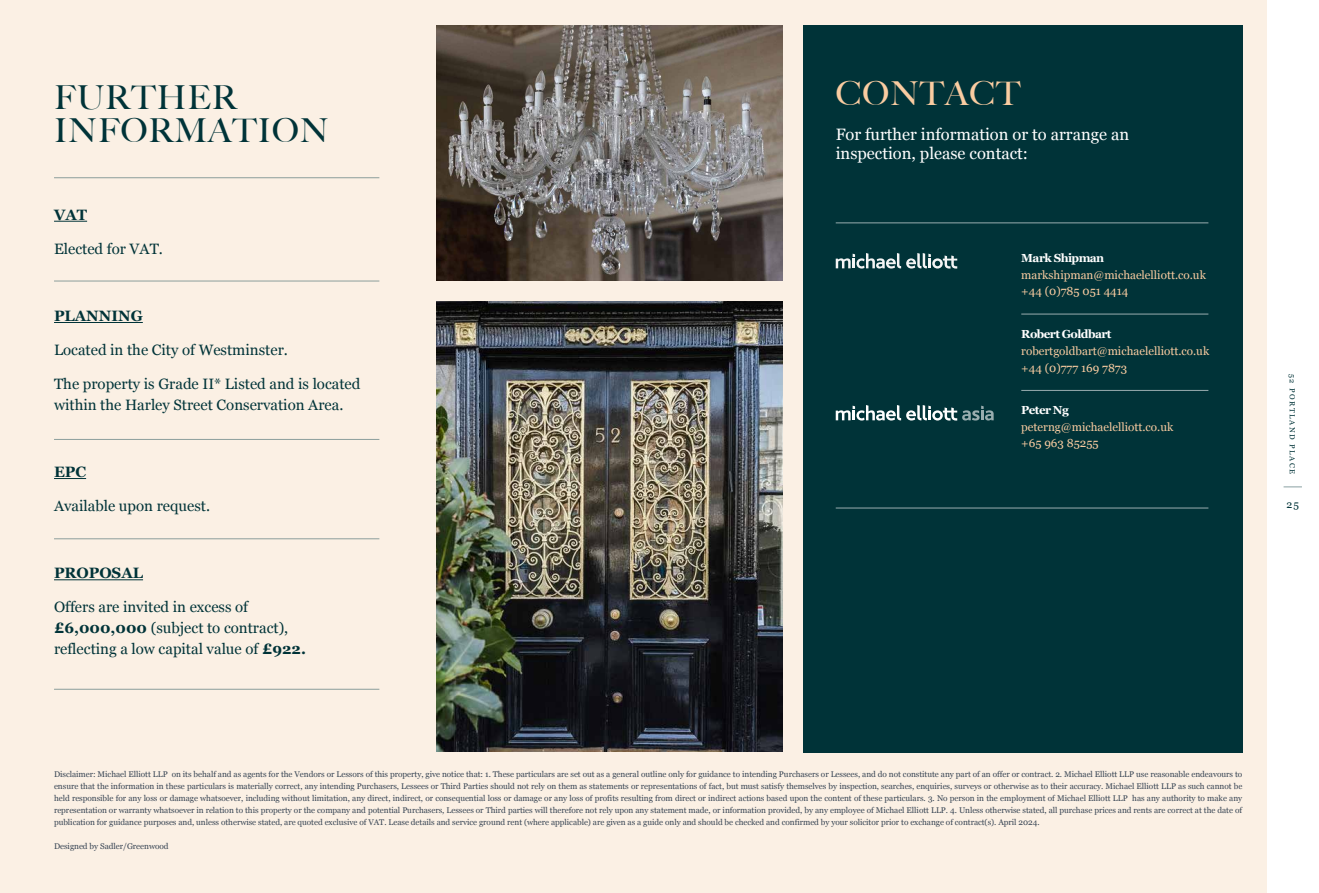
<style>
.page{position:relative;width:1319px;height:893px;background:#fff}
.page>*{position:absolute;margin:0;border:0;box-sizing:border-box;transform-origin:0 0}
.t1{font:500 33px/33px "Big Caslon";letter-spacing:.03em;color:#003338}
.t2{font:500 33px "Big Caslon";letter-spacing:.03em;color:#facca1}
.t3{font:16.5px/19.5px "Georgia";color:#fff}
.t4{font:15px/21px "Georgia";color:#003338}
.t5{font:700 15px "Georgia";color:#003338}
.t6{font:11.7px/16.8px "Georgia";color:#facca1}
.t7{font:700 11.7px "Georgia";letter-spacing:-.05em;color:#fff}
.t8{font:10.5px "Georgia";color:#003338}
.t9{font:8.25px/12px "Georgia";letter-spacing:-.005em;color:#384554;text-align:justify}
.t10{font:7.5px "Georgia";letter-spacing:.2em;color:#003338}
.s1{font-weight:700}
</style>
<div class="page">
<div style="left:0;top:1px;width:1271px;height:892px;background:#fbf0e4"></div>
<div style="left:803px;top:26px;width:439px;height:727px;background:#003338"></div>
<hr style="left:54px;top:221px;width:33px;height:1px;background:#003338">
<hr style="left:54px;top:322px;width:89px;height:1px;background:#003338">
<hr style="left:54px;top:478px;width:32px;height:1px;background:#003338">
<hr style="left:54px;top:579px;width:89px;height:1px;background:#003338">
<svg style="left:835px;top:253px;width:122px;height:16px"></svg>
<img style="left:436px;top:26px;width:346px;height:255px">
<img style="left:436px;top:302px;width:346px;height:450px">
<hr style="left:54px;top:281px;width:325px;height:1px;background:#40666a">
<hr style="left:54px;top:177px;width:325px;height:1px;background:#40666a">
<hr style="left:54px;top:439px;width:325px;height:1px;background:#40666a">
<hr style="left:54px;top:538px;width:325px;height:1px;background:#40666a">
<hr style="left:54px;top:689px;width:325px;height:1px;background:#40666a">
<hr style="left:835px;top:223px;width:373px;height:1px;background:#fff">
<hr style="left:1021px;top:314px;width:187px;height:1px;background:#fff">
<hr style="left:1021px;top:390px;width:187px;height:1px;background:#fff">
<hr style="left:835px;top:508px;width:373px;height:1px;background:#fff">
<svg style="left:835px;top:405px;width:158px;height:16px"></svg>
<div style="left:1266px;top:0;width:51px;height:893px;background:#fff"></div>
<svg style="left:1283px;top:486px;width:18px;height:1px"></svg>
<h1 class="t1" style="left:54px;top:79px;width:276px">FURTHER<br>INFORMATION</h1>
<h1 class="t2" style="left:835px;top:66px;width:186px">CONTACT</h1>
<h2 class="t3" style="left:835px;top:124px;width:295px">For further information or to arrange an inspection, please contact:</h2>
<h3 class="t5" style="left:54px;top:203px;width:35px">VAT</h3>
<h3 class="t4" style="left:54px;top:237px;width:110px">Elected for VAT.</h3>
<h3 class="t5" style="left:54px;top:305px;width:90px">PLANNING</h3>
<h3 class="t4" style="left:54px;top:339px;width:235px">Located in the City of Westminster.</h3>
<h3 class="t4" style="left:54px;top:372px;width:308px">The property is Grade II* Listed and is located within the Harley Street Conservation Area.</h3>
<h3 class="t5" style="left:54px;top:461px;width:34px">EPC</h3>
<h3 class="t4" style="left:54px;top:495px;width:157px">Available upon request.</h3>
<h3 class="t5" style="left:54px;top:562px;width:90px">PROPOSAL</h3>
<h3 class="t4" style="left:54px;top:596px;width:253px">Offers are invited in excess of <span class="s1">£6,000,000</span> (subject to contract), reflecting a low capital value of <span class="s1">£922.</span></h3>
<h3 class="t7" style="left:1021px;top:249px;width:85px">Mark Shipman</h3>
<h3 class="t6" style="left:1021px;top:266px;width:186px">markshipman@michaelelliott.co.uk +44 (0)785 051 4414</h3>
<h3 class="t7" style="left:1021px;top:325px;width:92px">Robert Goldbart</h3>
<h3 class="t6" style="left:1021px;top:342px;width:189px">robertgoldbart@michaelelliott.co.uk +44 (0)777 169 7873</h3>
<h3 class="t7" style="left:1021px;top:401px;width:49px">Peter Ng</h3>
<h3 class="t6" style="left:1021px;top:418px;width:153px">peterng@michaelelliott.co.uk +65 963 85255</h3>
<p class="t10" style="left:1297px;top:373px;width:102px;rotate:90deg">52 PORTLAND PLACE</p>
<p class="t8" style="left:1286px;top:496px;width:14px">25</p>
<p class="t9" style="left:54px;top:768px;width:1189px">Disclaimer: Michael Elliott LLP on its behalf and as agents for the Vendors or Lessors of this property, give notice that: 1. These particulars are set out as a general outline only for guidance to intending Purchasers or Lessees, and do not constitute any part of an offer or contract. 2. Michael Elliott LLP use reasonable endeavours to ensure that the information in these particulars is materially correct, any intending Purchasers, Lessees or Third Parties should not rely on them as statements or representations of fact, but must satisfy themselves by inspection, searches, enquiries, surveys or otherwise as to their accuracy. Michael Elliott LLP as such cannot be held responsible for any loss or damage whatsoever, including without limitation, any direct, indirect, or consequential loss or damage or any loss of profits resulting from direct or indirect actions based upon the content of these particulars. 3. No person in the employment of Michael Elliott LLP has any authority to make any representation or warranty whatsoever in relation to this property or the company and potential Purchasers, Lessees or Third parties will therefore not rely upon any statement made, or information provided, by any employee of Michael Elliott LLP. 4. Unless otherwise stated, all purchase prices and rents are correct at the date of publication for guidance purposes and, unless otherwise stated, are quoted exclusive of VAT. Lease details and service ground rent (where applicable) are given as a guide only and should be checked and confirmed by your solicitor prior to exchange of contract(s). April 2024.</p>
<p class="t9" style="left:54px;top:840px;width:116px">Designed by Sadler/Greenwood</p>
</div>
